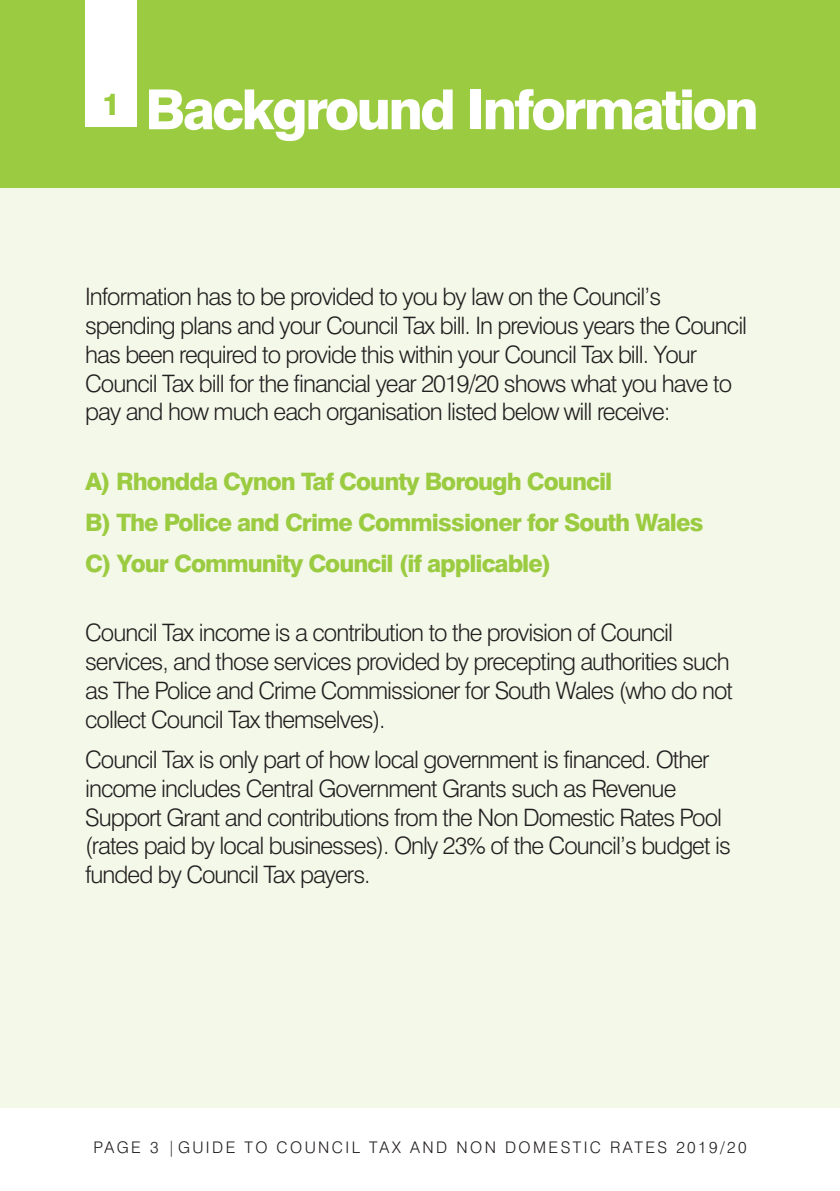
<style>
.page{position:relative;width:840px;height:1191px;background:#fff}
.page>*{position:absolute;margin:0;border:0;box-sizing:border-box;transform-origin:0 0}
.t1{font:800 55.2px "Swiss 721 BT";letter-spacing:-.05em;color:#fff}
.t2{font:800 30.8px "Swiss 721 BT";color:#9bcb40}
.t3{font:300 24px/28.8px "Swiss 721 BT";letter-spacing:-.04em;color:#231f20}
.t4{font:800 24px/40.8px "Swiss 721 BT";letter-spacing:-.04em;color:#9bcb40}
.t5{font:300 16px "Swiss 721 BT";letter-spacing:.15em;color:#231f20}
</style>
<div class="page">
<div style="left:0;top:0;width:839px;height:1108px;background:#f3f8e9"></div>
<div style="left:0;top:0;width:839px;height:187px;background:#9bcb40"></div>
<div style="left:85px;top:0;width:51px;height:127px;background:#fff"></div>
<p class="t2" style="left:102px;top:93px;width:20px">1</p>
<h1 class="t1" style="left:145px;top:90px;width:615px">Background Information</h1>
<p class="t3" style="left:85px;top:285px;width:663px">Information has to be provided to you by law on the Council’s spending plans and your Council Tax bill. In previous years the Council has been required to provide this within your Council Tax bill. Your Council Tax bill for the financial year 2019/20 shows what you have to pay and how much each organisation listed below will receive:</p>
<p class="t4" style="left:85px;top:463px;width:619px">A) Rhondda Cynon Taf County Borough Council<br>B) The Police and Crime Commissioner for South Wales<br>C) Your Community Council (if applicable)</p>
<p class="t3" style="left:85px;top:621px;width:649px">Council Tax income is a contribution to the provision of Council services, and those services provided by precepting authorities such as The Police and Crime Commissioner for South Wales (who do not collect Council Tax themselves).</p>
<p class="t3" style="left:85px;top:747px;width:646px">Council Tax is only part of how local government is financed. Other income includes Central Government Grants such as Revenue Support Grant and contributions from the Non Domestic Rates Pool (rates paid by local businesses). Only 23% of the Council’s budget is funded by Council Tax payers.</p>
<p class="t5" style="left:93px;top:1141px;width:654px">PAGE 3 |GUIDE TO COUNCIL TAX AND NON DOMESTIC RATES 2019/20</p>
</div>
